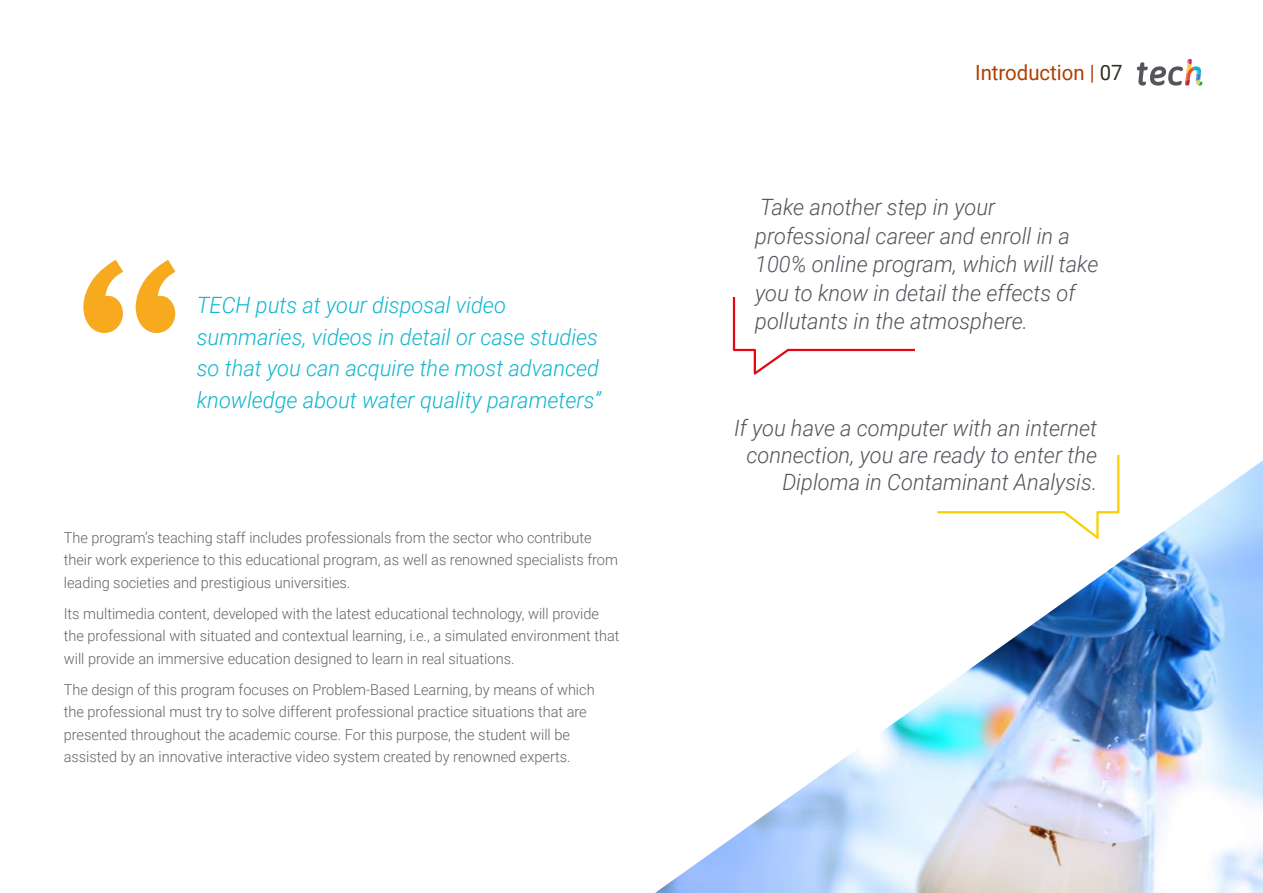
<style>
.page{position:relative;width:1263px;height:893px;background:#fff}
.page>*{position:absolute;margin:0;border:0;box-sizing:border-box;transform-origin:0 0}
.t1{font:italic 300 22.5px/28.5px "Roboto";color:#52555b;text-align:right}
.t2{font:italic 300 22.5px/31.5px "Roboto";color:#0fb6cf}
.t3{font:21px "Roboto";color:#ae4000}
.t4{font:300 15px/22.5px "Roboto";color:#61646a}
.s1{color:#312e20}
</style>
<div class="page">
<svg style="left:83px;top:260px;width:93px;height:73px"></svg>
<svg style="left:732px;top:297px;width:183px;height:78px"></svg>
<img style="left:655px;top:460px;width:608px;height:433px">
<svg style="left:1137px;top:59px;width:65px;height:27px"></svg>
<h1 class="t2" style="left:197px;top:289px;width:406px">TECH puts at your disposal video summaries, videos in detail or case studies so that you can acquire the most advanced knowledge about water quality parameters”</h1>
<p class="t4" style="left:64px;top:526px;width:556px">The program’s teaching staff includes professionals from the sector who contribute their work experience to this educational program, as well as renowned specialists from leading societies and prestigious universities.</p>
<p class="t4" style="left:64px;top:602px;width:557px">Its multimedia content, developed with the latest educational technology, will provide the professional with situated and contextual learning, i.e., a simulated environment that will provide an immersive education designed to learn in real situations.</p>
<p class="t4" style="left:64px;top:678px;width:532px">The design of this program focuses on Problem-Based Learning, by means of which the professional must try to solve different professional practice situations that are presented throughout the academic course. For this purpose, the student will be assisted by an innovative interactive video system created by renowned experts.</p>
<h2 class="t3" style="left:975px;top:57px;width:149px">Introduction | <span class="s1">07</span></h2>
<h1 class="t1" style="left:755px;top:192px;width:345px;text-align:left">Take another step in your professional career and enroll in a<br>100% online program, which will take you to know in detail the effects of pollutants in the atmosphere.</h1>
<h1 class="t1" style="left:734px;top:414px;width:365px;line-height:27px">If you have a computer with an internet connection, you are ready to enter the<br>Diploma in Contaminant Analysis.</h1>
</div>
